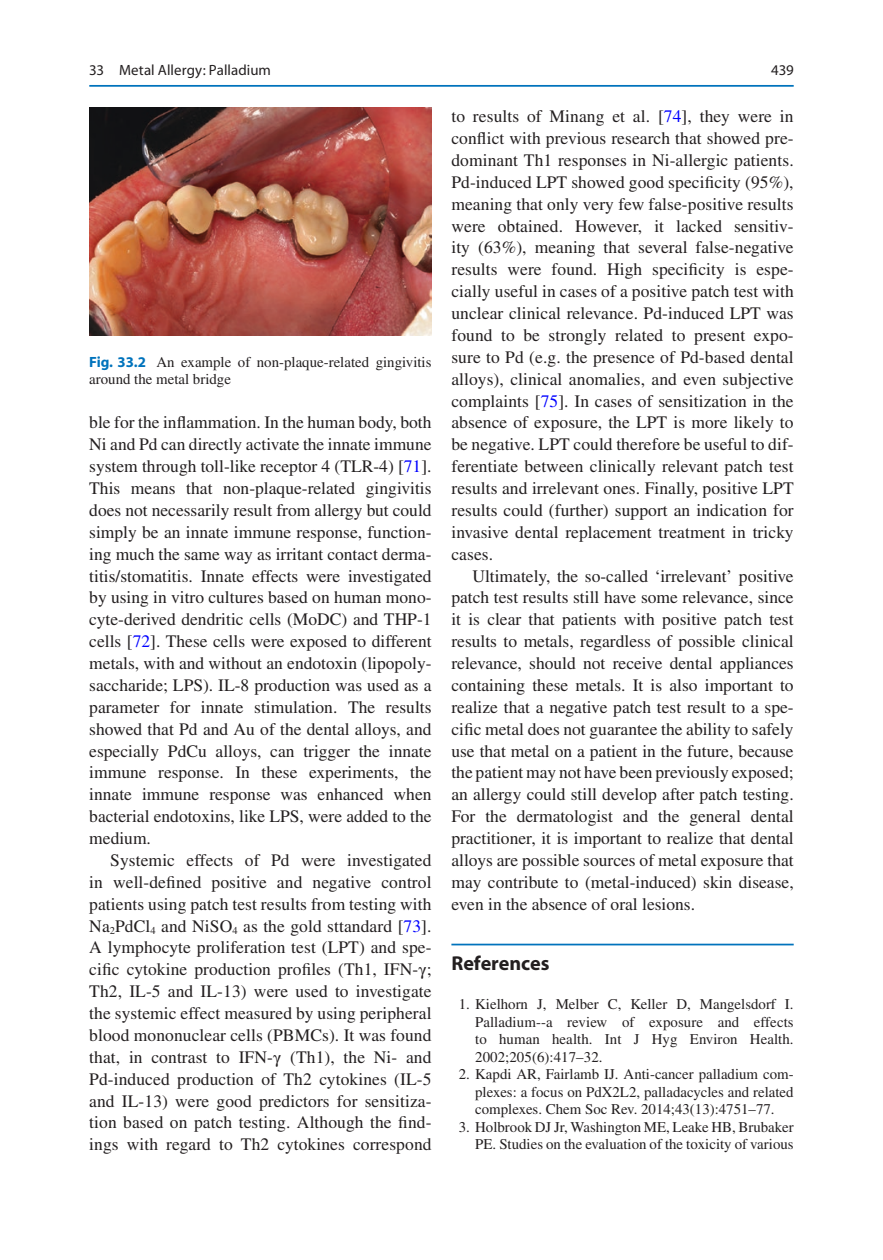
<style>
.page{position:relative;width:883px;height:1260px;background:#fff}
.page>*{position:absolute;margin:0;border:0;box-sizing:border-box;transform-origin:0 0}
.t1{font:700 20.12px "Sphhtr Myriad";color:#231f20}
.t2{font:17.5px/21.9px "Wjctqh Times";color:#231f20;text-align:justify}
.t3{font:14.88px/17.5px "Wjctqh Times";color:#231f20;text-align:justify}
.t4{font:14.88px "Hbppny Myriad";letter-spacing:.005em;color:#231f20}
.t5{font:14.88px "Gnsmgp Myriad";color:#231f20}
.s1{font-family:"Sphhtr Myriad";font-weight:700;color:#0073bc}
.s2{color:#00f}
.s3{font-family:"Gkfbvb STIX General"}
</style>
<div class="page">
<hr style="left:451px;top:944px;width:343px;height:1px;background:#0073bc">
<img style="left:89px;top:107px;width:343px;height:228px">
<hr style="left:89px;top:85px;width:705px;height:2px;background:#0073bc">
<p class="t4" style="left:89px;top:63px;width:183px">33 Metal Allergy: Palladium</p>
<p class="t3" style="left:89px;top:353px;width:344px"><span class="s1">Fig. 33.2</span> An example of non-plaque-related gingivitis around the metal bridge</p>
<p class="t2" style="left:89px;top:412px;width:344px">ble for the inflammation. In the human body, both Ni and Pd can directly activate the innate immune system through toll-like receptor 4 (TLR-4) [<span class="s2">71</span>].<br>This means that non-plaque-related gingivitis does not necessarily result from allergy but could simply be an innate immune response, function&shy;ing much the same way as irritant contact derma&shy;titis/stomatitis. Innate effects were investigated by using in vitro cultures based on human mono&shy;cyte-derived dendritic cells (MoDC) and THP-1 cells [<span class="s2">72</span>]. These cells were exposed to different metals, with and without an endotoxin (lipopoly&shy;saccharide; LPS). IL-8 production was used as a parameter for innate stimulation. The results showed that Pd and Au of the dental alloys, and especially PdCu alloys, can trigger the innate immune response. In these experiments, the innate immune response was enhanced when bacterial endotoxins, like LPS, were added to the medium.</p>
<p class="t2" style="left:89px;top:849px;width:344px;text-indent:21px">Systemic effects of Pd were investigated in well-defined positive and negative control patients using patch test results from testing with Na<sub>2</sub>PdCl<sub>4</sub> and NiSO<sub>4</sub> as the gold sttandard [<span class="s2">73</span>].<br>A lymphocyte proliferation test (LPT) and spe&shy;cific cytokine production profiles (Th1, IFN-<span class="s3">γ</span>; Th2, IL-5 and IL-13) were used to investigate the systemic effect measured by using peripheral blood mononuclear cells (PBMCs). It was found that, in contrast to IFN-<span class="s3">γ</span> (Th1), the Ni- and Pd-induced production of Th2 cytokines (IL-5 and IL-13) were good predictors for sensitiza&shy;tion based on patch testing. Although the find&shy;ings with regard to Th2 cytokines correspond</p>
<p class="t5" style="left:771px;top:63px;width:24px">439</p>
<p class="t2" style="left:451px;top:105px;width:344px">to results of Minang et al. [<span class="s2">74</span>], they were in conflict with previous research that showed pre&shy;dominant Th1 responses in Ni-allergic patients.<br>Pd-induced LPT showed good specificity (95%), meaning that only very few false-positive results were obtained. However, it lacked sensitiv&shy;ity (63%), meaning that several false-negative results were found. High specificity is espe&shy;cially useful in cases of a positive patch test with unclear clinical relevance. Pd-induced LPT was found to be strongly related to present expo&shy;sure to Pd (e.g. the presence of Pd-based dental alloys), clinical anomalies, and even subjective complaints [<span class="s2">75</span>]. In cases of sensitization in the absence of exposure, the LPT is more likely to be negative. LPT could therefore be useful to dif&shy;ferentiate between clinically relevant patch test results and irrelevant ones. Finally, positive LPT results could (further) support an indication for invasive dental replacement treatment in tricky cases.</p>
<p class="t2" style="left:451px;top:565px;width:344px;text-indent:21px">Ultimately, the so-called ‘irrelevant’ positive patch test results still have some relevance, since it is clear that patients with positive patch test results to metals, regardless of possible clinical relevance, should not receive dental appliances containing these metals. It is also important to realize that a negative patch test result to a spe&shy;cific metal does not guarantee the ability to safely use that metal on a patient in the future, because the patient may not have been previously exposed; an allergy could still develop after patch testing.<br>For the dermatologist and the general dental practitioner, it is important to realize that dental alloys are possible sources of metal exposure that may contribute to (metal-induced) skin disease, even in the absence of oral lesions.</p>
<p class="t1" style="left:451px;top:953px;width:100px">References</p>
<p class="t3" style="left:475px;top:996px;width:320px;text-indent:-16px">1. Kielhorn J, Melber C, Keller D, Mangelsdorf I.<br>Palladium--a review of exposure and effects to human health. Int J Hyg Environ Health.<br>2002;205(6):417–32.</p>
<p class="t3" style="left:475px;top:1066px;width:320px;text-indent:-16px">2. Kapdi AR, Fairlamb IJ. Anti-cancer palladium com&shy;plexes: a focus on PdX2L2, palladacycles and related complexes. Chem Soc Rev. 2014;43(13):4751–77.</p>
<p class="t3" style="left:459px;top:1118px;width:336px;text-align:right">3. Holbrook DJ Jr, Washington ME, Leake HB, Brubaker<br>PE. Studies on the evaluation of the toxicity of various</p>
</div>
